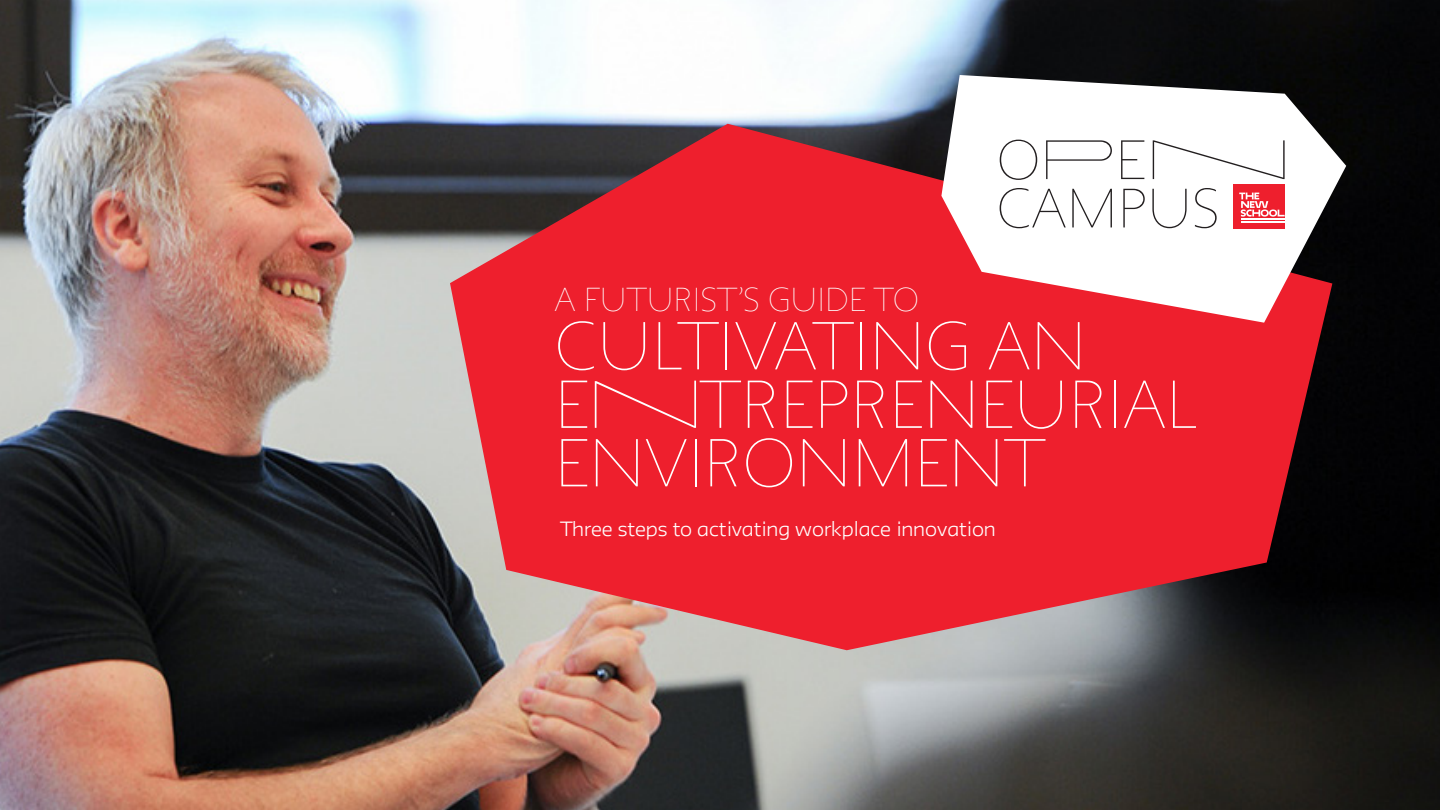
<style>
.page{position:relative;width:1440px;height:810px;background:#fff}
.page>*{position:absolute;margin:0;border:0;box-sizing:border-box;transform-origin:0 0}
.t1{font:100 59.03px/58.5px "Neue";color:#fff}
.t2{font:100 29.03px "Neue";color:#fff}
.t3{font:300 18px "Neue";color:#fff}
</style>
<div class="page">
<img style="left:0;top:0;width:1440px;height:810px">
<svg style="left:450px;top:124px;width:882px;height:526px;background:#cd2e39"></svg>
<svg style="left:595px;top:381px;width:101px;height:47px;background:#ef2f3c"></svg>
<svg style="left:941px;top:75px;width:405px;height:248px"></svg>
<svg style="left:1000px;top:140px;width:37px;height:40px"></svg>
<svg style="left:1046px;top:140px;width:66px;height:39px"></svg>
<svg style="left:1121px;top:140px;width:23px;height:39px"></svg>
<svg style="left:1153px;top:140px;width:132px;height:39px"></svg>
<svg style="left:1072px;top:189px;width:40px;height:38px"></svg>
<svg style="left:1123px;top:189px;width:22px;height:38px"></svg>
<svg style="left:1152px;top:189px;width:35px;height:39px"></svg>
<svg style="left:1195px;top:188px;width:22px;height:40px"></svg>
<div style="left:1234px;top:184px;width:51px;height:45px;background:#ee1f2d"></div>
<hr style="left:1241px;top:218px;width:44px;height:1px;background:#fff">
<hr style="left:1241px;top:221px;width:44px;height:1px;background:#fff">
<svg style="left:1239px;top:193px;width:46px;height:24px"></svg>
<svg style="left:1000px;top:188px;width:66px;height:40px"></svg>
<p class="t2" style="left:554px;top:281px;width:366px">A FUTURIST’S GUIDE TO</p>
<p class="t1" style="left:554px;top:316px;width:534px">CULTIVATING AN<br>E</p>
<p class="t1" style="left:554px;top:374px;width:644px;text-indent:145px">TREPRENEURIAL<br>ENVIRONMENT</p>
<p class="t3" style="left:561px;top:518px;width:437px">Three steps to activating workplace innovation</p>
</div>
